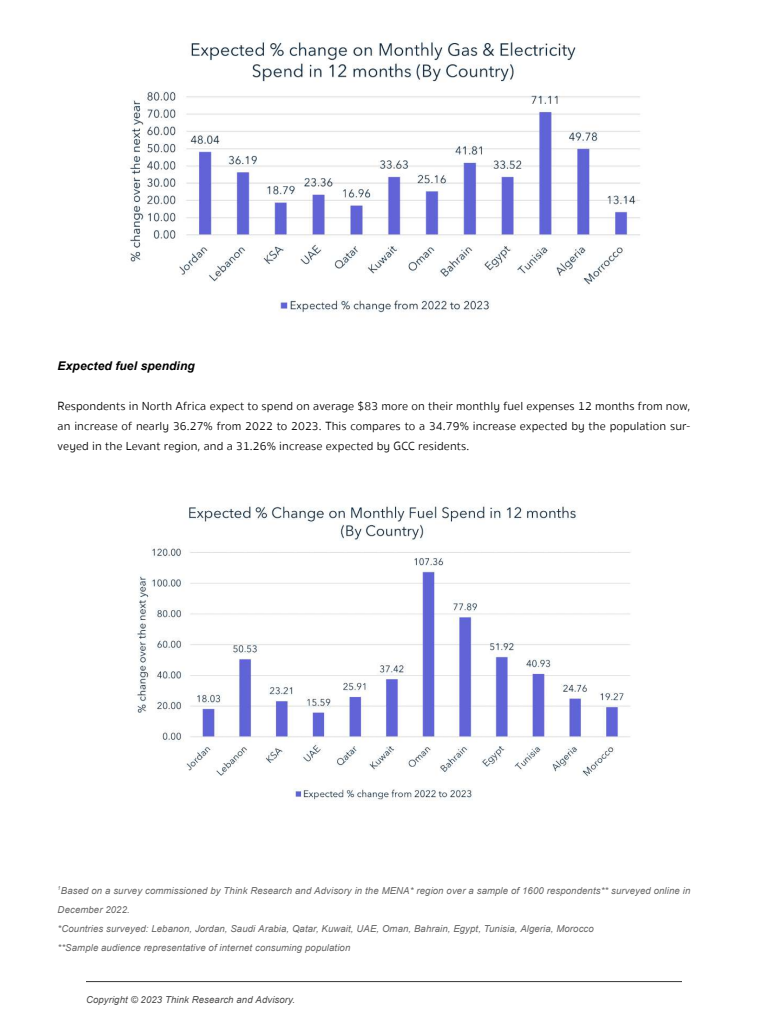
<style>
.page{position:relative;width:768px;height:1030px;background:#fff}
.page>*{position:absolute;margin:0;border:0;box-sizing:border-box;transform-origin:0 0}
.t1{font:300 12px/20px "Sukhumvit Set";letter-spacing:.01em;color:#000;text-align:justify}
.t2{font:italic 700 12px "Arial";letter-spacing:.01em;color:#000}
.t3{font:italic 9.6px/19.2px "Arial";letter-spacing:.01em;color:#666}
.t4{font:italic 9.6px "Arial";letter-spacing:.01em;color:#4d4d4d}
</style>
<div class="page">
<img style="left:130px;top:39px;width:510px;height:274px">
<img style="left:137px;top:506px;width:494px;height:295px">
<hr style="left:86px;top:981px;width:596px;height:1px;background:#333">
<p class="t2" style="left:58px;top:358px;width:139px">Expected fuel spending</p>
<p class="t1" style="left:58px;top:396px;width:634px">Respondents in North Africa expect to spend on average $83 more on their monthly fuel expenses 12 months from now, an increase of nearly 36.27% from 2022 to 2023. This compares to a 34.79% increase expected by the population sur&shy;veyed in the Levant region, and a 31.26% increase expected by GCC residents.</p>
<p class="t3" style="left:58px;top:881px;width:634px"><sup>1</sup>Based on a survey commissioned by Think Research and Advisory in the MENA* region over a sample of 1600 respondents** surveyed online in December 2022.<br>*Countries surveyed: Lebanon, Jordan, Saudi Arabia, Qatar, Kuwait, UAE, Oman, Bahrain, Egypt, Tunisia, Algeria, Morocco<br>**Sample audience representative of internet consuming population</p>
<p class="t4" style="left:86px;top:994px;width:211px">Copyright © 2023 Think Research and Advisory.</p>
</div>
